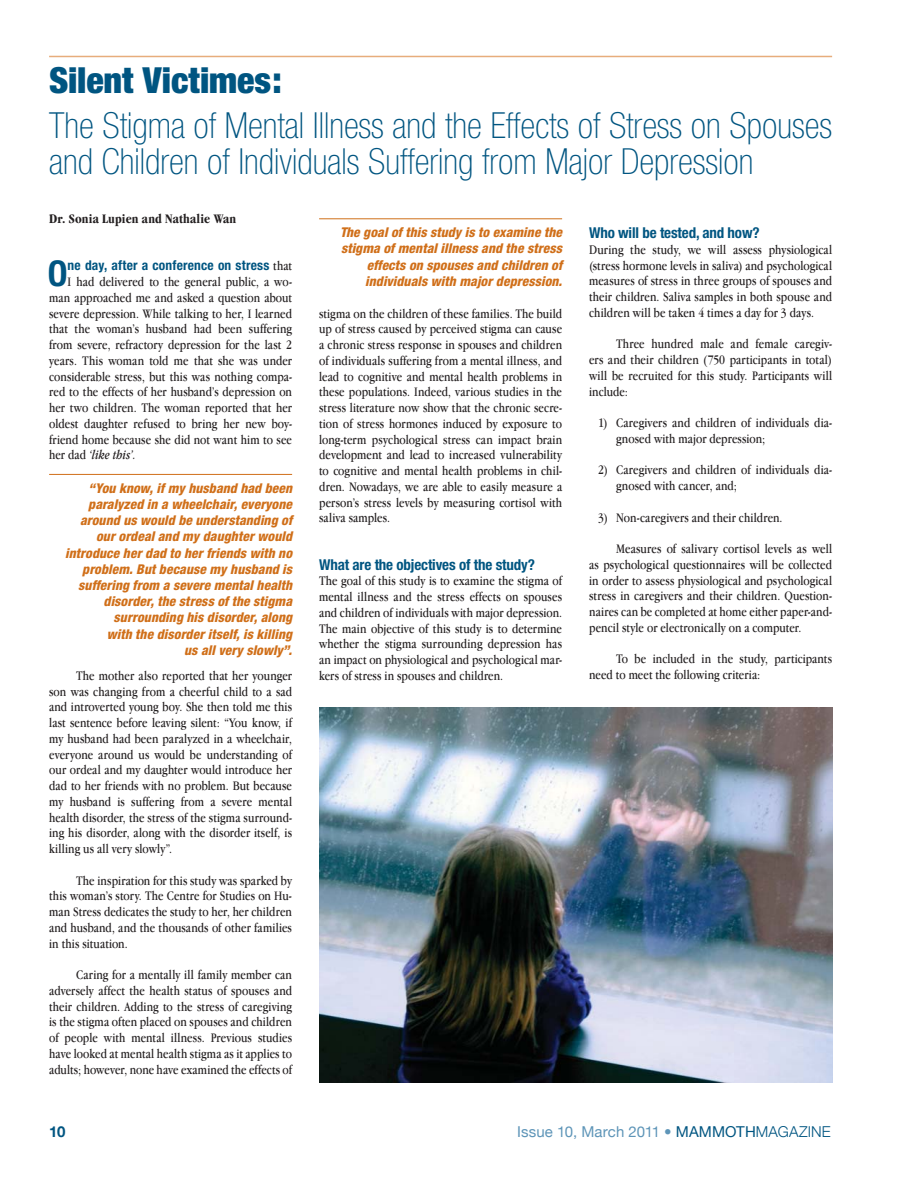
<style>
.page{position:relative;width:918px;height:1188px;background:#fff}
.page>*{position:absolute;margin:0;border:0;box-sizing:border-box;transform-origin:0 0}
.t1{font:100 condensed 36px/36px "Helvetica Neue";color:#005581}
.t2{font:900 condensed 36px "Helvetica Neue";color:#005581}
.t3{font:700 condensed 35.55px "Helvetica Neue";color:#005581}
.t4{font:700 condensed 15px "Helvetica Neue";letter-spacing:-.01em;color:#005581}
.t5{font:15px "Helvetica Neue";letter-spacing:.005em;color:#5e95b8}
.t6{font:700 15px "Helvetica Neue";color:#005581}
.t7{font:13.5px/15.8px "Apple Garamond";letter-spacing:.005em;color:#231f20;text-align:justify}
.t8{font:italic 800 condensed 13.5px/16.2px "Helvetica Neue";letter-spacing:.005em;color:#d06f19;text-align:right}
.t9{font:700 condensed 13.5px "Helvetica Neue";letter-spacing:.01em;color:#005581}
.t10{font:700 condensed 13.5px "Garamond";letter-spacing:.015em;color:#231f20}
.s1{font-family:"Apple Garamond";font-weight:400;font-stretch:normal;color:#231f20}
.s2{font-style:italic}
.s3{color:#005581}
.s4{font-weight:300;color:#005581}
</style>
<div class="page">
<hr style="left:49px;top:56px;width:783px;height:1px;background:#e7ad7c">
<img style="left:319px;top:707px;width:513px;height:376px">
<hr style="left:49px;top:474px;width:243px;height:1px;background:#d06f19">
<hr style="left:319px;top:218px;width:243px;height:1px;background:#d06f19">
<h1 class="t2" style="left:49px;top:68px;width:234px">Silent Victimes:</h1>
<h1 class="t1" style="left:49px;top:111px;width:785px">The Stigma of Mental Illness and the Effects of Stress on Spouses and Children of Individuals Suffering from Major Depression</h1>
<p class="t10" style="left:49px;top:214px;width:189px">Dr. Sonia Lupien and Nathalie Wan</p>
<h2 class="t3" style="left:48px;top:261px;width:21px">O</h2>
<p class="t9" style="left:68px;top:261px;width:226px">ne day, after a conference on stress <span class="s1">that</span></p>
<p class="t4" style="left:589px;top:227px;width:172px">Who will be tested, and how?</p>
<p class="t7" style="left:589px;top:243px;width:245px">During the study, we will assess physiological (stress hormone levels in saliva) and psychological measures of stress in three groups of spouses and their children. Saliva samples in both spouse and children will be taken 4 times a day for 3 days.</p>
<p class="t7" style="left:589px;top:337px;width:245px;text-indent:27px">Three hundred male and female caregiv&shy;ers and their children (750 participants in total) will be recruited for this study. Participants will include:</p>
<p class="t7" style="left:616px;top:416px;width:217px;text-indent:-18px">1) Caregivers and children of individuals dia&shy;gnosed with major depression;</p>
<p class="t7" style="left:616px;top:463px;width:217px;text-indent:-18px">2) Caregivers and children of individuals dia&shy;gnosed with cancer, and;</p>
<p class="t7" style="left:598px;top:511px;width:186px">3) Non-caregivers and their children.</p>
<p class="t7" style="left:589px;top:542px;width:245px;text-indent:27px">Measures of salivary cortisol levels as well as psychological questionnaires will be collected in order to assess physiological and psychological stress in caregivers and their children. Question&shy;naires can be completed at home either paper-and&shy;pencil style or electronically on a computer.</p>
<p class="t7" style="left:589px;top:652px;width:245px;text-indent:27px">To be included in the study, participants need to meet the following criteria:</p>
<p class="t8" style="left:340px;top:225px;width:223px">The goal of this study is to examine the stigma of mental illness and the stress effects on spouses and children of individuals with major depression.</p>
<p class="t7" style="left:49px;top:275px;width:245px;text-indent:19px">I had delivered to the general public, a wo&shy;man approached me and asked a question about severe depression. While talking to her, I learned that the woman’s husband had been suffering from severe, refractory depression for the last 2 years. This woman told me that she was under considerable stress, but this was nothing compa&shy;red to the effects of her husband’s depression on her two children. The woman reported that her oldest daughter refused to bring her new boy&shy;friend home because she did not want him to see her dad <span class="s2">‘like this’.</span></p>
<p class="t7" style="left:319px;top:307px;width:245px">stigma on the children of these families. The build up of stress caused by perceived stigma can cause a chronic stress response in spouses and children of individuals suffering from a mental illness, and lead to cognitive and mental health problems in these populations. Indeed, various studies in the stress literature now show that the chronic secre&shy;tion of stress hormones induced by exposure to long-term psychological stress can impact brain development and lead to increased vulnerability to cognitive and mental health problems in chil&shy;dren. Nowadays, we are able to easily measure a person’s stress levels by measuring cortisol with saliva samples.</p>
<p class="t4" style="left:319px;top:559px;width:217px">What are the objectives of the study?</p>
<p class="t7" style="left:319px;top:574px;width:245px">The goal of this study is to examine the stigma of mental illness and the stress effects on spouses and children of individuals with major depression.<br>The main objective of this study is to determine whether the stigma surrounding depression has an impact on physiological and psychological mar&shy;kers of stress in spouses and children.</p>
<p class="t8" style="left:65px;top:481px;width:228px">“You know, if my husband had been paralyzed in a wheelchair, everyone around us would be understanding of our ordeal and my daughter would introduce her dad to her friends with no problem. But because my husband is suffering from a severe mental health disorder, the stress of the stigma surrounding his disorder, along<br>with the disorder itself, is killing<br>us all very slowly”.</p>
<p class="t7" style="left:49px;top:669px;width:245px;text-indent:27px">The mother also reported that her younger son was changing from a cheerful child to a sad and introverted young boy. She then told me this last sentence before leaving silent: “You know, if my husband had been paralyzed in a wheelchair, everyone around us would be understanding of our ordeal and my daughter would introduce her dad to her friends with no problem. But because my husband is suffering from a severe mental health disorder, the stress of the stigma surround&shy;ing his disorder, along with the disorder itself, is killing us all very slowly”.</p>
<p class="t7" style="left:49px;top:874px;width:244px;text-indent:27px">The inspiration for this study was sparked by this woman’s story. The Centre for Studies on Hu&shy;man Stress dedicates the study to her, her children and husband, and the thousands of other families in this situation.</p>
<p class="t7" style="left:49px;top:968px;width:245px;text-indent:27px">Caring for a mentally ill family member can adversely affect the health status of spouses and their children. Adding to the stress of caregiving is the stigma often placed on spouses and children of people with mental illness. Previous studies have looked at mental health stigma as it applies to adults; however, none have examined the effects of</p>
<p class="t6" style="left:49px;top:1122px;width:18px">10</p>
<p class="t5" style="left:517px;top:1122px;width:315px">Issue 10, March 2011 • <span class="s3">MAMMOTH</span><span class="s4">MAGAZINE</span></p>
</div>
